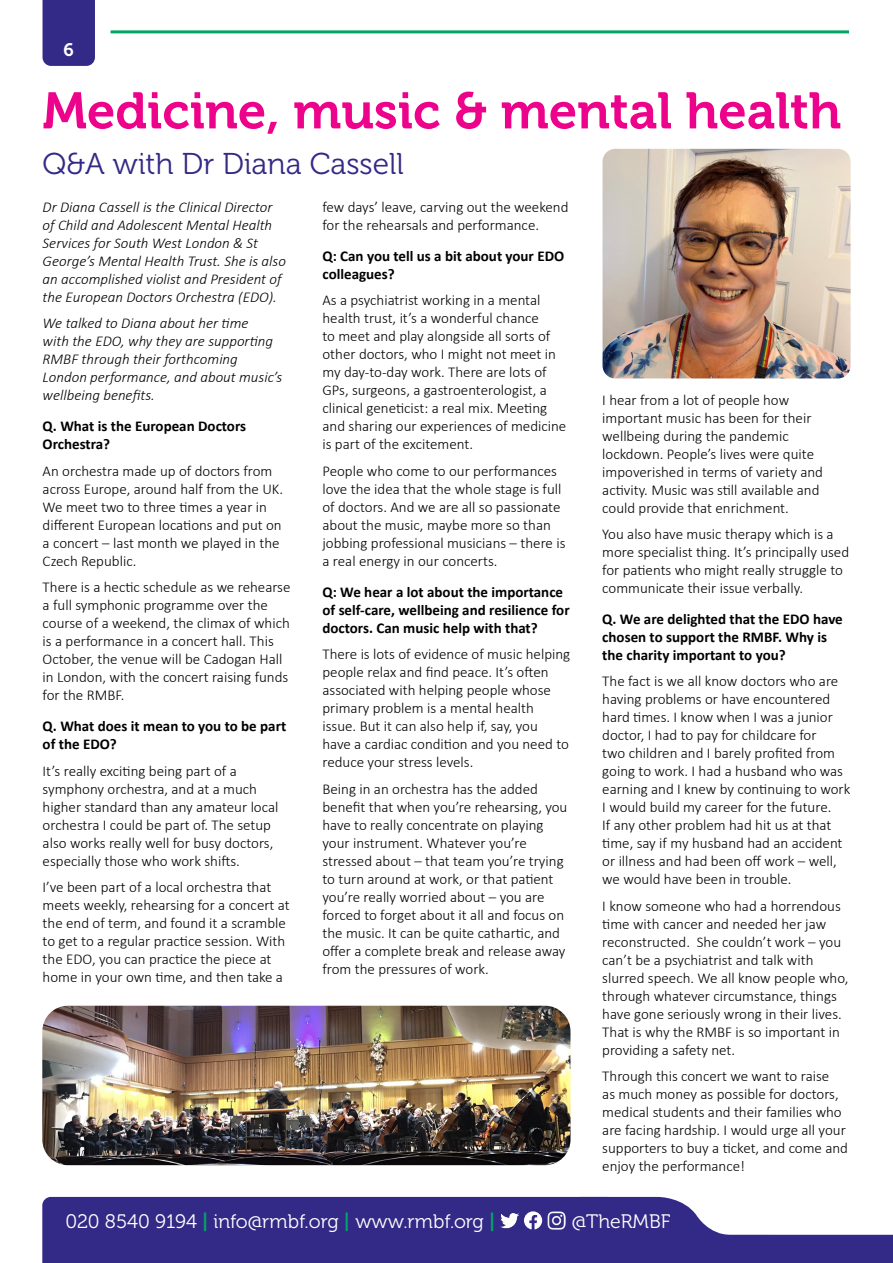
<style>
.page{position:relative;width:893px;height:1263px;background:#fff}
.page>*{position:absolute;margin:0;border:0;box-sizing:border-box;transform-origin:0 0}
.t1{font:51px "Museo 700";color:#ed028c}
.t2{font:30px "Museo 300";color:#332986}
.t3{font:19.5px "Museo 300";color:#fff}
.t4{font:18px "Museo 700";color:#fff}
.t5{font:300 15px/18px "Calibri";color:#000}
.t6{font:italic 300 15px/18px "Calibri";color:#000}
.t7{font:700 15px/18px "Calibri";color:#000}
.s1{font-family:"Museo 700";color:#00a664}
</style>
<div class="page">
<div style="left:43px;top:0;width:52px;height:66px;background:#332986"></div>
<hr style="left:111px;top:30px;width:738px;height:3px;background:#00a664">
<svg style="left:42px;top:1197px;width:851px;height:66px;background:#4f4796"></svg>
<img style="left:547px;top:1211px;width:19px;height:18px">
<img style="left:42px;top:1006px;width:528px;height:159px">
<img style="left:602px;top:149px;width:249px;height:229px">
<p class="t4" style="left:64px;top:40px;width:12px">6</p>
<p class="t1" style="left:43px;top:82px;width:800px">Medicine, music &amp; mental health</p>
<p class="t2" style="left:43px;top:148px;width:363px">Q&amp;A with Dr Diana Cassell</p>
<p class="t6" style="left:43px;top:198px;width:245px">Dr Diana Cassell is the Clinical Director of Child and Adolescent Mental Health Services for South West London &amp; St George’s Mental Health Trust. She is also an accomplished violist and President of the European Doctors Orchestra (EDO).</p>
<p class="t6" style="left:43px;top:314px;width:241px">We talked to Diana about her time<br>with the EDO, why they are supporting<br>RMBF through their forthcoming<br>London performance, and about music’s wellbeing benefits.</p>
<p class="t7" style="left:43px;top:417px;width:205px">Q. What is the European Doctors<br>Orchestra?</p>
<p class="t5" style="left:43px;top:462px;width:242px">An orchestra made up of doctors from across Europe, around half from the UK.<br>We meet two to three times a year in different European locations and put on a concert – last month we played in the Czech Republic.</p>
<p class="t5" style="left:43px;top:578px;width:249px">There is a hectic schedule as we rehearse a full symphonic programme over the course of a weekend, the climax of which is a performance in a concert hall. This October, the venue will be Cadogan Hall in London, with the concert raising funds for the RMBF.</p>
<p class="t7" style="left:43px;top:717px;width:245px">Q. What does it mean to you to be part of the EDO?</p>
<p class="t5" style="left:43px;top:761px;width:237px">It’s really exciting being part of a symphony orchestra, and at a much higher standard than any amateur local orchestra I could be part of. The setup also works really well for busy doctors, especially those who work shifts.</p>
<p class="t5" style="left:43px;top:878px;width:249px">I’ve been part of a local orchestra that meets weekly, rehearsing for a concert at the end of term, and found it a scramble to get to a regular practice session. With the EDO, you can practice the piece at home in your own time, and then take a</p>
<p class="t5" style="left:322px;top:198px;width:248px">few days’ leave, carving out the weekend for the rehearsals and performance.</p>
<p class="t7" style="left:322px;top:247px;width:243px">Q: Can you tell us a bit about your EDO colleagues?</p>
<p class="t5" style="left:322px;top:291px;width:245px">As a psychiatrist working in a mental health trust, it’s a wonderful chance<br>to meet and play alongside all sorts of other doctors, who I might not meet in my day-to-day work. There are lots of GPs, surgeons, a gastroenterologist, a clinical geneticist: a real mix. Meeting and sharing our experiences of medicine is part of the excitement.</p>
<p class="t5" style="left:322px;top:462px;width:244px">People who come to our performances love the idea that the whole stage is full of doctors. And we are all so passionate about the music, maybe more so than jobbing professional musicians – there is a real energy in our concerts.</p>
<p class="t7" style="left:322px;top:582px;width:249px">Q: We hear a lot about the importance of self-care, wellbeing and resilience for doctors. Can music help with that?</p>
<p class="t5" style="left:322px;top:645px;width:249px">There is lots of evidence of music helping people relax and find peace. It’s often associated with helping people whose primary problem is a mental health issue. But it can also help if, say, you<br>have a cardiac condition and you need to reduce your stress levels.</p>
<p class="t5" style="left:322px;top:779px;width:246px">Being in an orchestra has the added benefit that when you’re rehearsing, you have to really concentrate on playing your instrument. Whatever you’re stressed about – that team you’re trying to turn around at work, or that patient you’re really worried about – you are forced to forget about it all and focus on the music. It can be quite cathartic, and offer a complete break and release away from the pressures of work.</p>
<p class="t5" style="left:602px;top:390px;width:222px">I hear from a lot of people how important music has been for their wellbeing during the pandemic lockdown. People’s lives were quite impoverished in terms of variety and activity. Music was still available and could provide that enrichment.</p>
<p class="t5" style="left:602px;top:525px;width:248px">You also have music therapy which is a more specialist thing. It’s principally used for patients who might really struggle to communicate their issue verbally.</p>
<p class="t7" style="left:602px;top:610px;width:242px">Q. We are delighted that the EDO have chosen to support the RMBF. Why is the charity important to you?</p>
<p class="t5" style="left:602px;top:672px;width:250px">The fact is we all know doctors who are having problems or have encountered hard times. I know when I was a junior doctor, I had to pay for childcare for<br>two children and I barely profited from going to work. I had a husband who was earning and I knew by continuing to work I would build my career for the future.<br>If any other problem had hit us at that time, say if my husband had an accident or illness and had been off work – well, we would have been in trouble.</p>
<p class="t5" style="left:602px;top:897px;width:248px">I know someone who had a horrendous time with cancer and needed her jaw reconstructed. She couldn’t work – you can’t be a psychiatrist and talk with slurred speech. We all know people who, through whatever circumstance, things have gone seriously wrong in their lives.<br>That is why the RMBF is so important in providing a safety net.</p>
<p class="t5" style="left:602px;top:1067px;width:247px">Through this concert we want to raise<br>as much money as possible for doctors, medical students and their families who are facing hardship. I would urge all your supporters to buy a ticket, and come and enjoy the performance!</p>
<h3 class="t3" style="left:65px;top:1210px;width:431px">020 8540 9194 <span class="s1">|</span> info@rmbf.org <span class="s1">|</span> www.rmbf.org <span class="s1">|</span></h3>
<h3 class="t3" style="left:572px;top:1210px;width:100px">@TheRMBF</h3>
</div>
